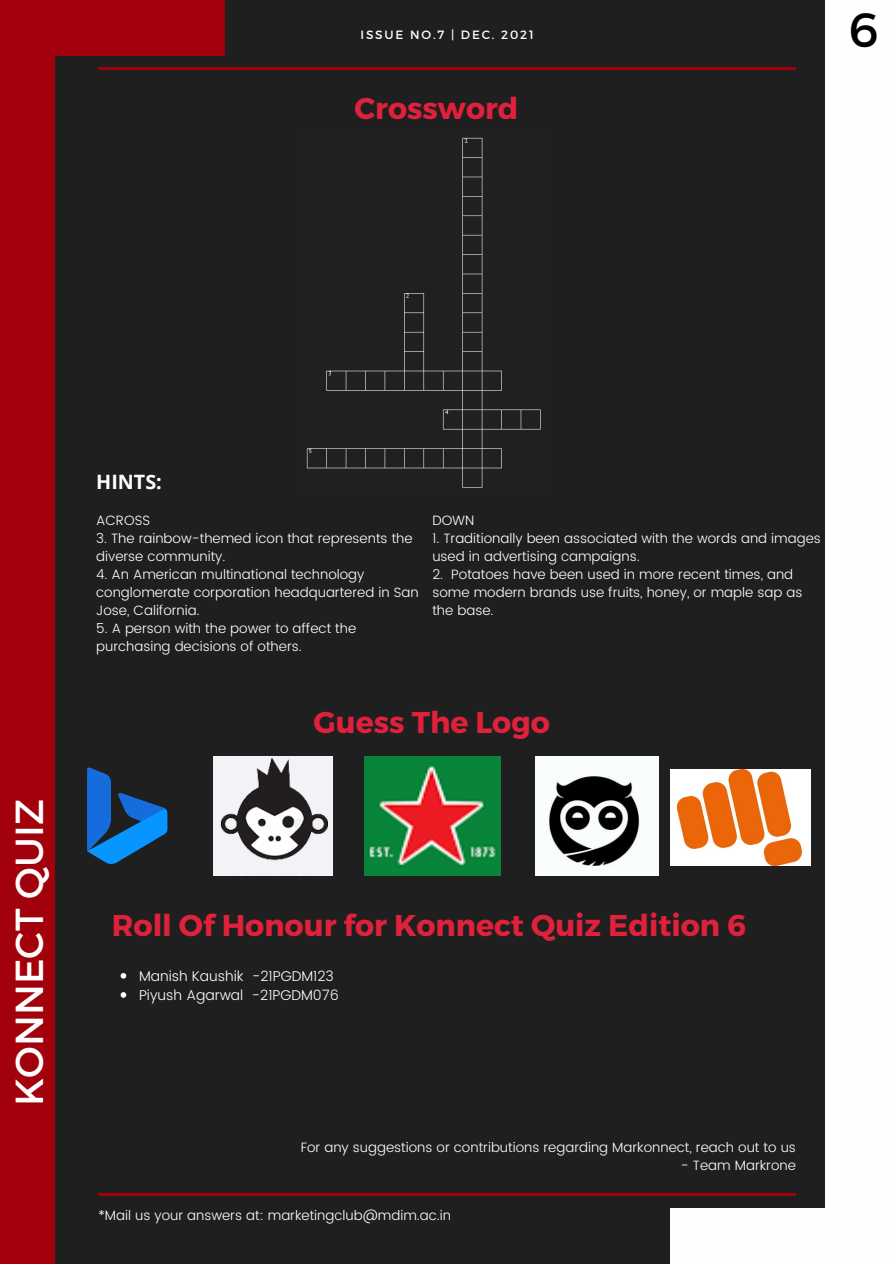
<style>
.page{position:relative;width:894px;height:1264px;background:#fff}
.page>*{position:absolute;margin:0;border:0;box-sizing:border-box;transform-origin:0 0}
.t1{font:48px "Montserrat";color:#000}
.t2{font:39px "Montserrat";color:#fefefe}
.t3{font:700 30px "Montserrat";color:#df213b}
.t4{font:700 19.8px "Open Sans";color:#fff}
.t5{font:300 14.1px "Poppins";color:#fff}
.t6{font:300 13.5px/18px "Poppins";color:#fff}
.t7{font:12px "Montserrat";letter-spacing:.15em;color:#fefefe}
</style>
<div class="page">
<div style="left:0;top:0;width:893px;height:1263px;background:#1f1f1f"></div>
<hr style="left:98px;top:67px;width:697px;height:3px;background:#a2000a">
<div style="left:825px;top:0;width:68px;height:1263px;background:#fefefe"></div>
<div style="left:0;top:0;width:55px;height:1263px;background:#a2000a"></div>
<hr style="left:98px;top:1193px;width:697px;height:2px;background:#a2000a">
<div style="left:0;top:0;width:225px;height:55px;background:#a2000a"></div>
<div style="left:670px;top:1208px;width:223px;height:55px;background:#fefefe"></div>
<svg style="left:87px;top:767px;width:80px;height:97px"></svg>
<div style="left:213px;top:756px;width:120px;height:120px;background:#f1f3f6"></div>
<img style="left:220px;top:757px;width:108px;height:104px">
<img style="left:364px;top:756px;width:136px;height:119px">
<img style="left:535px;top:756px;width:123px;height:119px">
<img style="left:670px;top:769px;width:140px;height:96px">
<img style="left:306px;top:137px;width:235px;height:351px">
<svg style="left:121px;top:973px;width:5px;height:5px"></svg>
<svg style="left:121px;top:992px;width:5px;height:5px"></svg>
<p class="t7" style="left:360px;top:27px;width:175px">ISSUE NO.7 | DEC. 2021</p>
<p class="t3" style="left:354px;top:89px;width:165px">Crossword</p>
<p class="t1" style="left:848px;top:-2px;width:31px">6</p>
<p class="t2" style="left:4px;top:1105px;width:308px;rotate:-90deg">KONNECT QUIZ</p>
<p class="t4" style="left:96px;top:467px;width:67px">HINTS:</p>
<p class="t6" style="left:96px;top:511px;width:55px">ACROSS</p>
<p class="t6" style="left:96px;top:529px;width:318px">3. The rainbow-themed icon that represents the diverse community.</p>
<p class="t6" style="left:96px;top:565px;width:324px">4. An American multinational technology conglomerate corporation headquartered in San<br>Jose, California.</p>
<p class="t6" style="left:96px;top:619px;width:261px">5. A person with the power to affect the purchasing decisions of others.</p>
<p class="t6" style="left:432px;top:511px;width:43px">DOWN</p>
<p class="t6" style="left:432px;top:529px;width:390px">1. Traditionally been associated with the words and images used in advertising campaigns.</p>
<p class="t6" style="left:432px;top:565px;width:371px">2. Potatoes have been used in more recent times, and some modern brands use fruits, honey, or maple sap as the base.</p>
<p class="t3" style="left:313px;top:702px;width:238px">Guess The Logo</p>
<p class="t3" style="left:112px;top:905px;width:635px">Roll Of Honour for Konnect Quiz Edition 6</p>
<p class="t5" style="left:139px;top:967px;width:196px">Manish Kaushik -21PGDM123</p>
<p class="t5" style="left:139px;top:986px;width:201px">Piyush Agarwal -21PGDM076</p>
<p class="t6" style="left:301px;top:1137px;width:496px">For any suggestions or contributions regarding Markonnect, reach out to us</p>
<p class="t6" style="left:680px;top:1155px;width:116px">- Team Markrone</p>
<p class="t6" style="left:98px;top:1205px;width:354px">*Mail us your answers at: marketingclub@mdim.ac.in</p>
</div>
